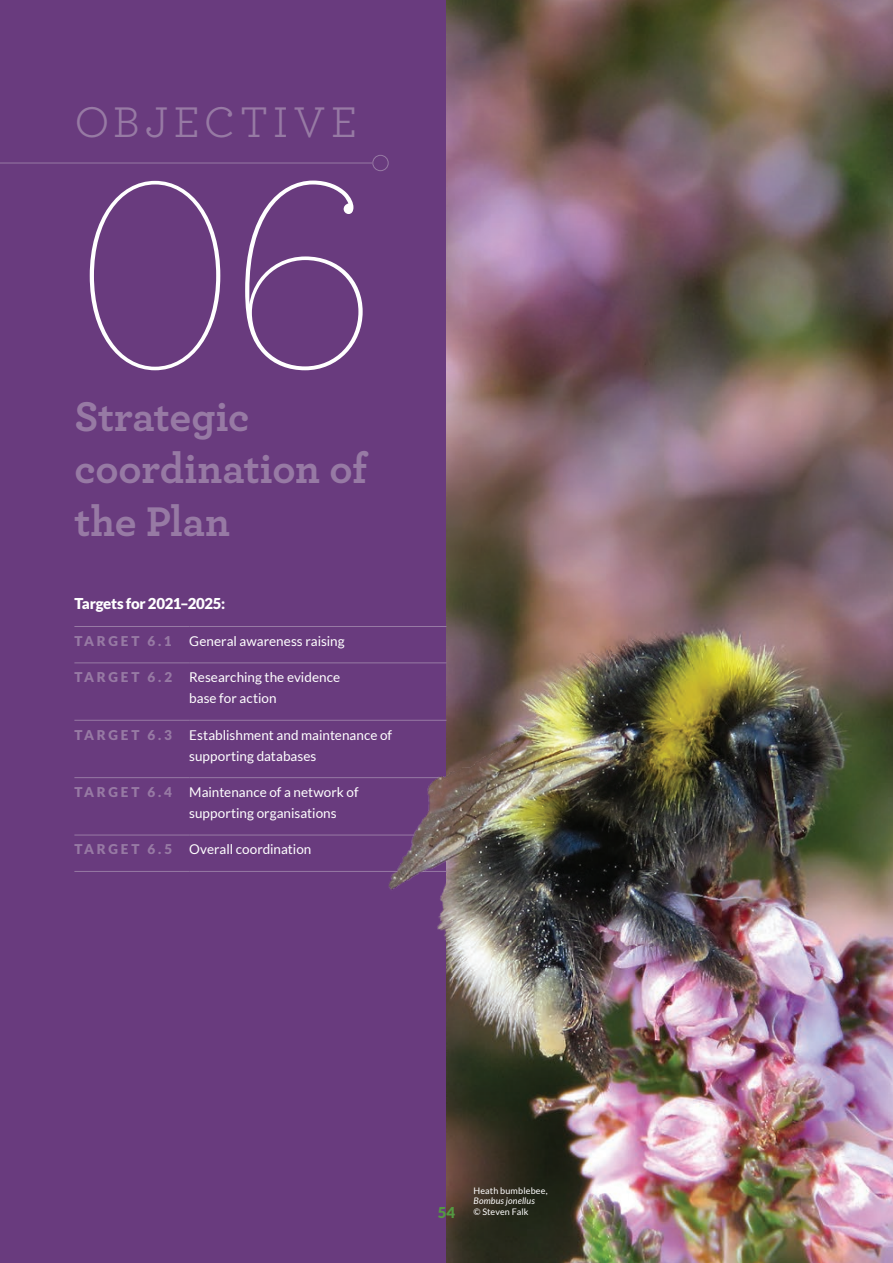
<style>
.page{position:relative;width:893px;height:1263px;background:#693b7e}
.page>*{position:absolute;margin:0;border:0;box-sizing:border-box;transform-origin:0 0}
.t1{font:100 279px "Archer";color:#fff}
.t2{font:45px "Archer";letter-spacing:.105em;color:#977aa4}
.t3{font:700 43.5px/52.5px "Archer";letter-spacing:-.01em;color:#977aa4}
.t4{font:900 15px "Lato";letter-spacing:-.02em;color:#fff}
.t5{font:900 15px "Lato";color:#549942}
.t6{font:13.5px/21px "Lato";color:#fff}
.t7{font:900 13.5px "Lato";letter-spacing:.205em;color:#977aa4}
.t8{font:9px "Lato";letter-spacing:.015em;color:#fff}
.t9{font:italic 9px "Lato";letter-spacing:.015em;color:#fff}
</style>
<div class="page">
<img style="left:446px;top:0;width:447px;height:1263px">
<hr style="left:74px;top:626px;width:115px;height:1px;background:#977aa4">
<hr style="left:189px;top:626px;width:257px;height:1px;background:#977aa4">
<hr style="left:74px;top:662px;width:115px;height:1px;background:#977aa4">
<hr style="left:189px;top:662px;width:257px;height:1px;background:#977aa4">
<hr style="left:74px;top:720px;width:115px;height:1px;background:#977aa4">
<hr style="left:189px;top:720px;width:257px;height:1px;background:#977aa4">
<hr style="left:74px;top:777px;width:115px;height:1px;background:#977aa4">
<hr style="left:189px;top:777px;width:257px;height:1px;background:#977aa4">
<hr style="left:74px;top:835px;width:115px;height:1px;background:#977aa4">
<hr style="left:189px;top:835px;width:257px;height:1px;background:#977aa4">
<hr style="left:74px;top:871px;width:115px;height:1px;background:#977aa4">
<hr style="left:189px;top:871px;width:257px;height:1px;background:#977aa4">
<hr style="left:0;top:163px;width:372px;height:1px;background:#977aa4">
<div style="left:372px;top:155px;width:17px;height:16px;border:1px solid #977aa4;border-radius:50%"></div>
<img style="left:372px;top:567px;width:298px;height:378px">
<h2 class="t2" style="left:74px;top:91px;width:284px">OBJECTIVE</h2>
<h1 class="t1" style="left:74px;top:109px;width:304px">06</h1>
<h3 class="t3" style="left:74px;top:387px;width:294px">Strategic coordination of the Plan</h3>
<p class="t4" style="left:74px;top:595px;width:152px">Targets for 2021–2025:</p>
<p class="t7" style="left:74px;top:633px;width:99px">TARGET 6.1</p>
<p class="t6" style="left:189px;top:630px;width:157px">General awareness raising</p>
<p class="t7" style="left:74px;top:669px;width:99px">TARGET 6.2</p>
<p class="t6" style="left:189px;top:667px;width:152px">Researching the evidence base for action</p>
<p class="t7" style="left:74px;top:727px;width:99px">TARGET 6.3</p>
<p class="t6" style="left:189px;top:724px;width:204px">Establishment and maintenance of supporting databases</p>
<p class="t7" style="left:74px;top:784px;width:99px">TARGET 6.4</p>
<p class="t6" style="left:189px;top:781px;width:171px">Maintenance of a network of supporting organisations</p>
<p class="t7" style="left:74px;top:841px;width:99px">TARGET 6.5</p>
<p class="t6" style="left:189px;top:839px;width:124px">Overall coordination</p>
<p class="t5" style="left:438px;top:1204px;width:19px">54</p>
<p class="t8" style="left:473px;top:1185px;width:76px">Heath bumblebee,</p>
<p class="t9" style="left:473px;top:1196px;width:63px">Bombus jonellus</p>
<p class="t8" style="left:473px;top:1206px;width:57px">© Steven Falk</p>
</div>
